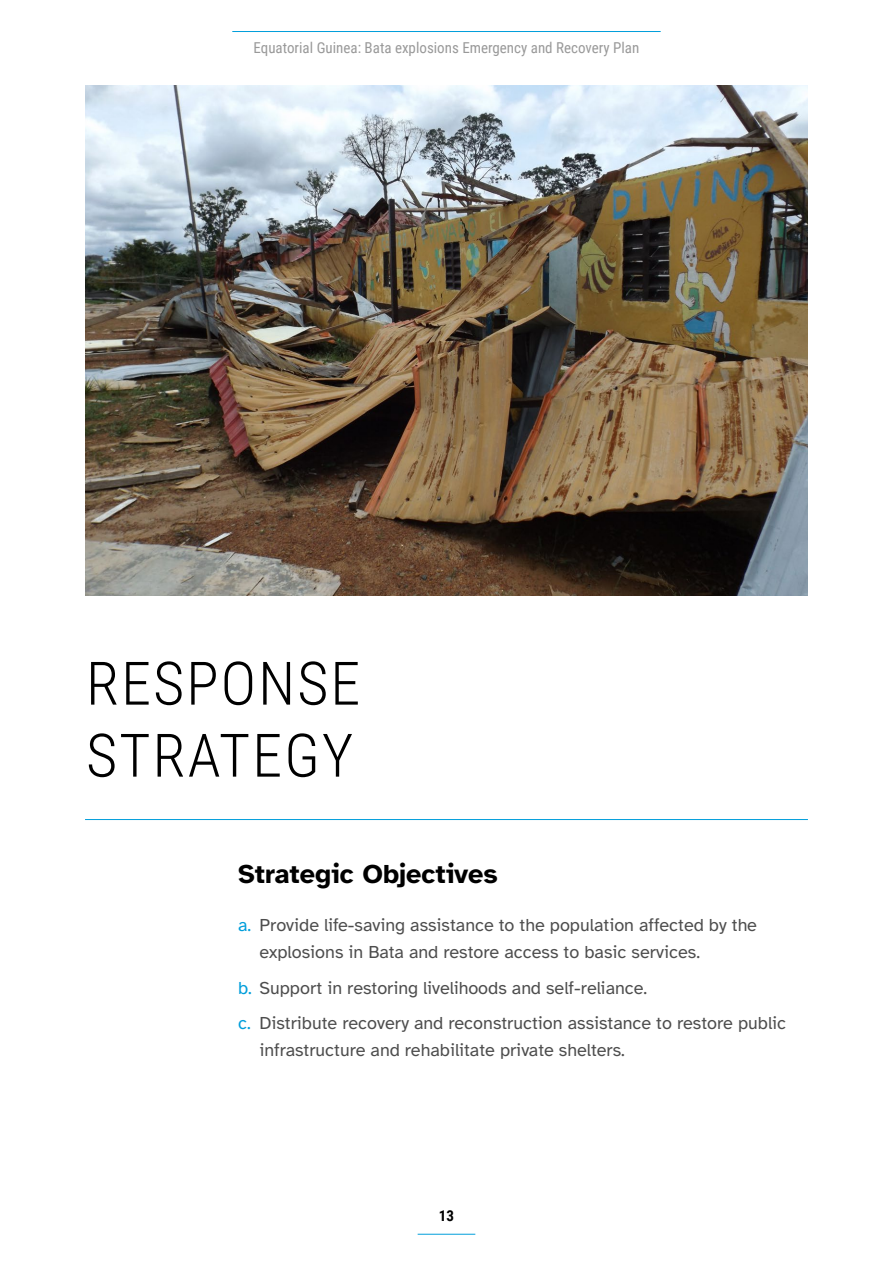
<style>
.page{position:relative;width:893px;height:1263px;background:#fff}
.page>*{position:absolute;margin:0;border:0;box-sizing:border-box;transform-origin:0 0}
.Body_h1{font:300 60px/72px "Roboto Condensed";letter-spacing:.035em;color:#000}
.Body_h2{font:700 27px "Atkinson Hyperlegible";color:#000}
.t1{font:18px/27px "Atkinson Hyperlegible";color:#4d4d4d}
.t2{font:15px "Roboto Condensed";color:#999}
.t3{font:700 15px "Roboto Condensed";color:#000}
.s1{color:#009edb}
</style>
<div class="page">
<hr style="left:232px;top:31px;width:429px;height:1px;background:#009edb">
<hr style="left:418px;top:1234px;width:57px;height:1px;background:#009edb">
<hr style="left:85px;top:819px;width:723px;height:1px;background:#009edb">
<img style="left:85px;top:85px;width:723px;height:510px">
<p class="t2" style="left:254px;top:37px;width:387px">Equatorial Guinea: Bata explosions Emergency and Recovery Plan</p>
<p class="Body_h1" style="left:86px;top:645px;width:276px">RESPONSE<br>STRATEGY</p>
<p class="Body_h2" style="left:238px;top:858px;width:261px">Strategic Objectives</p>
<p class="t1" style="left:259px;top:912px;width:499px;text-indent:-21px"><span class="s1">a.</span> Provide life-saving assistance to the population affected by the explosions in Bata and restore access to basic services.</p>
<p class="t1" style="left:238px;top:975px;width:410px"><span class="s1">b.</span> Support in restoring livelihoods and self-reliance.</p>
<p class="t1" style="left:259px;top:1010px;width:528px;text-indent:-21px"><span class="s1">c.</span> Distribute recovery and reconstruction assistance to restore public infrastructure and rehabilitate private shelters.</p>
<p class="t3" style="left:439px;top:1205px;width:17px">13</p>
</div>
